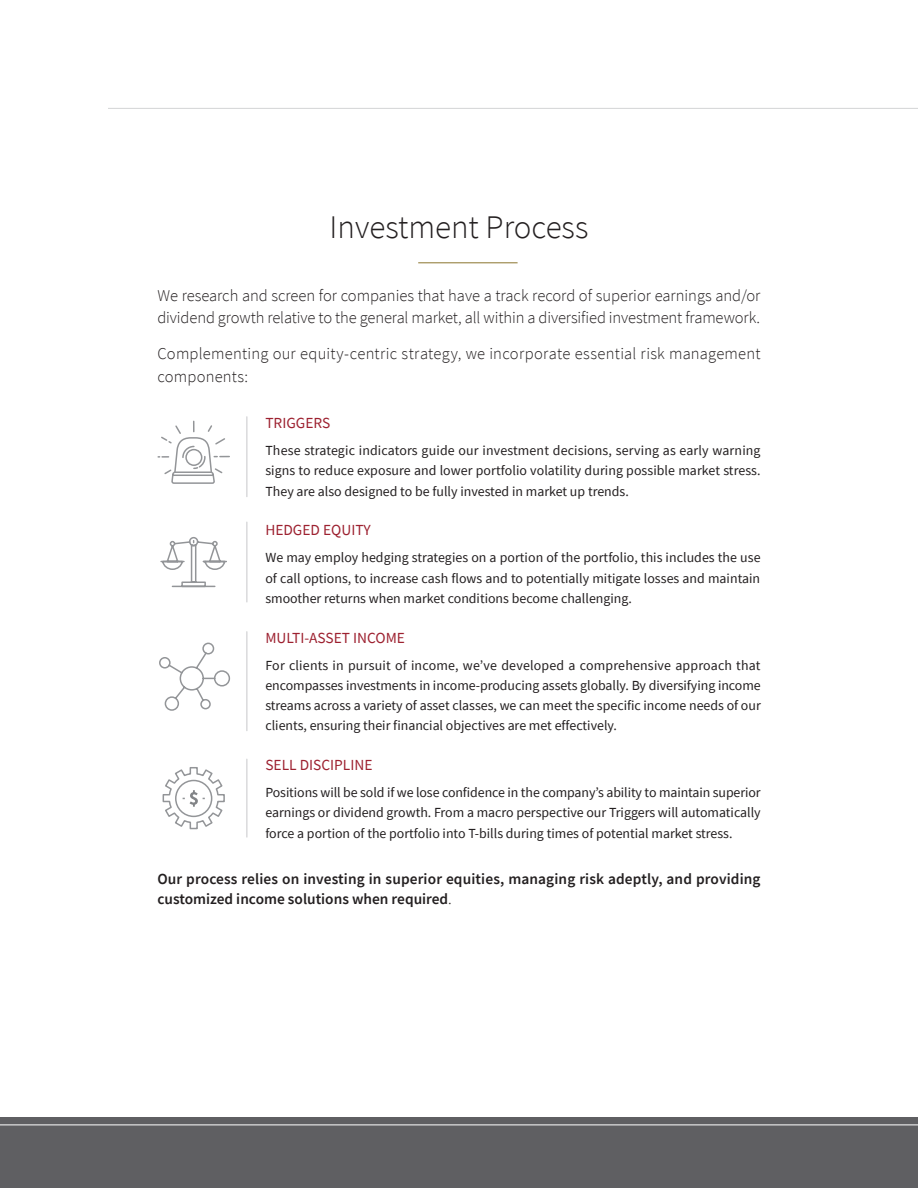
<style>
.page{position:relative;width:918px;height:1188px;background:#fff}
.page>*{position:absolute;margin:0;border:0;box-sizing:border-box;transform-origin:0 0}
.Large_Header{font:300 33px "Source Sans Pro";color:#231f20}
.Intro_Copy{font:300 16.5px/22.5px "Source Sans Pro";color:#231f20}
.Intro_Copy-2{font:600 15.3px/19.5px "Source Sans Pro";letter-spacing:.01em;color:#231f20}
.Subhead_-_1st_Tier{font:15.3px "Source Sans Pro";color:#9d2130}
.Body_Copy{font:13.8px/20.2px "Source Sans Pro";color:#231f20;text-align:justify}
.s1{font-weight:300;font-size:16.5px}
</style>
<div class="page">
<hr style="left:108px;top:108px;width:810px;height:1px;background:#d3d4d6">
<svg style="left:157px;top:420px;width:73px;height:64px"></svg>
<svg style="left:162px;top:767px;width:63px;height:63px"></svg>
<svg style="left:160px;top:537px;width:67px;height:51px"></svg>
<svg style="left:159px;top:642px;width:72px;height:69px"></svg>
<hr style="left:418px;top:262px;width:100px;height:1px;background:#8b752e">
<hr style="left:247px;top:417px;width:1px;height:80px;background:#c7c8ca">
<hr style="left:247px;top:522px;width:1px;height:80px;background:#c7c8ca">
<hr style="left:247px;top:632px;width:1px;height:99px;background:#c7c8ca">
<hr style="left:247px;top:759px;width:1px;height:78px;background:#c7c8ca">
<div style="left:0;top:1118px;width:918px;height:70px;background:#5f5f62"></div>
<hr style="left:0;top:1125px;width:918px;height:1px;background:#fff">
<p class="Large_Header" style="left:330px;top:206px;width:260px">Investment Process</p>
<p class="Intro_Copy" style="left:157px;top:284px;width:605px">We research and screen for companies that have a track record of superior earnings and/or dividend growth relative to the general market, all within a diversified investment framework.</p>
<p class="Intro_Copy" style="left:157px;top:342px;width:605px">Complementing our equity-centric strategy, we incorporate essential risk management components:</p>
<p class="Subhead_-_1st_Tier" style="left:265px;top:413px;width:66px">TRIGGERS</p>
<p class="Body_Copy" style="left:265px;top:440px;width:497px">These strategic indicators guide our investment decisions, serving as early warning signs to reduce exposure and lower portfolio volatility during possible market stress.<br>They are also designed to be fully invested in market up trends.</p>
<p class="Subhead_-_1st_Tier" style="left:265px;top:520px;width:107px">HEDGED EQUITY</p>
<p class="Body_Copy" style="left:265px;top:547px;width:497px">We may employ hedging strategies on a portion of the portfolio, this includes the use of call options, to increase cash flows and to potentially mitigate losses and maintain smoother returns when market conditions become challenging.</p>
<p class="Subhead_-_1st_Tier" style="left:265px;top:628px;width:141px">MULTI-ASSET INCOME</p>
<p class="Body_Copy" style="left:265px;top:655px;width:497px">For clients in pursuit of income, we’ve developed a comprehensive approach that encompasses investments in income-producing assets globally. By diversifying income streams across a variety of asset classes, we can meet the specific income needs of our clients, ensuring their financial objectives are met effectively.</p>
<p class="Subhead_-_1st_Tier" style="left:265px;top:755px;width:109px">SELL DISCIPLINE</p>
<p class="Body_Copy" style="left:265px;top:782px;width:497px">Positions will be sold if we lose confidence in the company’s ability to maintain superior earnings or dividend growth. From a macro perspective our Triggers will automatically force a portion of the portfolio into T-bills during times of potential market stress.</p>
<p class="Intro_Copy-2" style="left:157px;top:869px;width:605px">Our process relies on investing in superior equities, managing risk adeptly, and providing customized income solutions when required<span class="s1">.</span></p>
</div>
